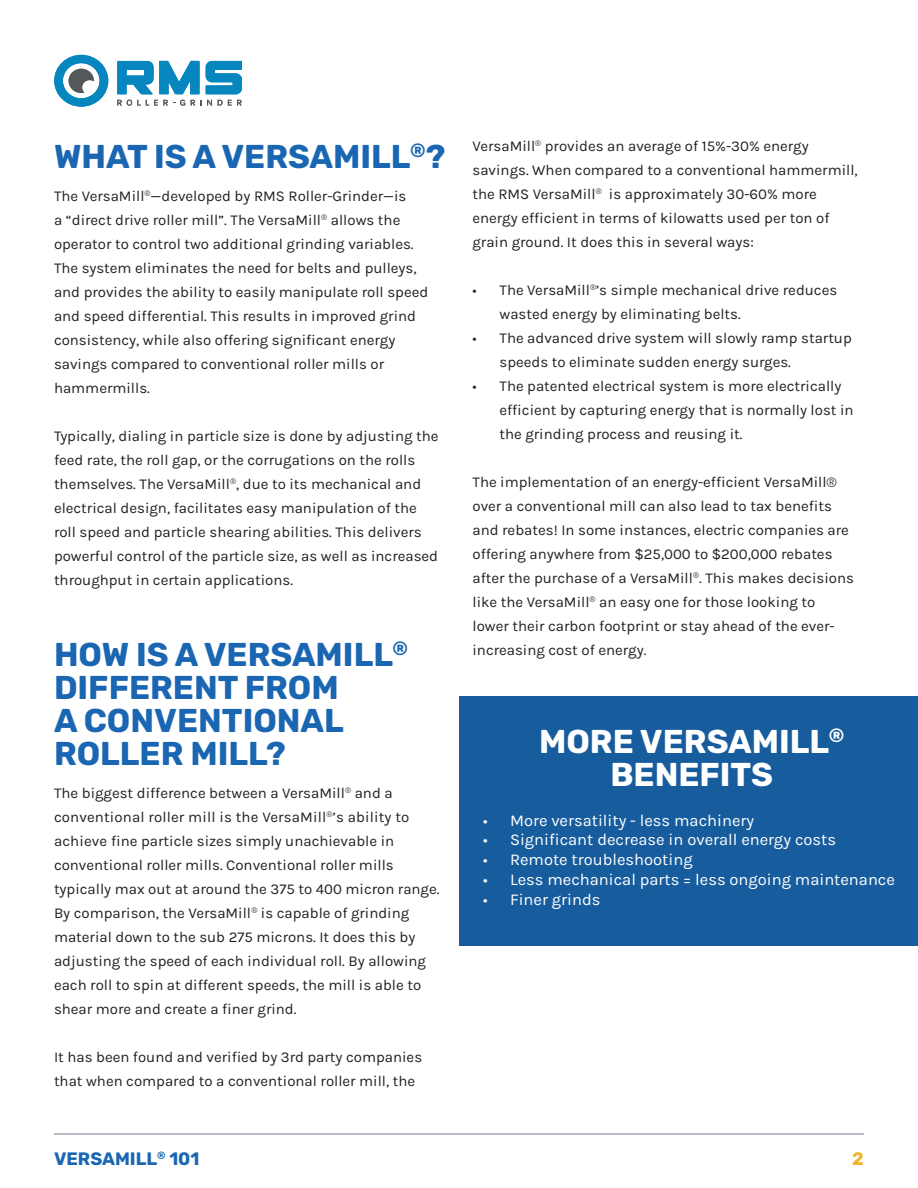
<style>
.page{position:relative;width:918px;height:1188px;background:#fff}
.page>*{position:absolute;margin:0;border:0;box-sizing:border-box;transform-origin:0 0}
.t1{font:700 33px/33px "Rubik";color:#1a66b2}
.t2{font:700 33px/33px "Rubik";color:#fff;text-align:center}
.t3{font:700 18px "Rubik";color:#1a66b2}
.t4{font:700 18px "Rubik";color:#f0b32b}
.t5{font:16.5px "Karla";color:#fff}
.t6{font:15px/24px "Karla";color:#231f20}
</style>
<div class="page">
<svg style="left:54px;top:55px;width:54px;height:52px"></svg>
<svg style="left:117px;top:61px;width:125px;height:45px"></svg>
<hr style="left:54px;top:1134px;width:810px;height:1px;background:#6d7888">
<div style="left:459px;top:697px;width:459px;height:249px;background:#175d9e"></div>
<p class="t1" style="left:54px;top:141px;width:393px">WHAT IS A VERSAMILL<sup>®</sup>?</p>
<p class="t6" style="left:54px;top:184px;width:376px">The VersaMill<sup>®</sup>—developed by RMS Roller-Grinder—is<br>a “direct drive roller mill”. The VersaMill<sup>®</sup> allows the operator to control two additional grinding variables.<br>The system eliminates the need for belts and pulleys, and provides the ability to easily manipulate roll speed and speed differential. This results in improved grind consistency, while also offering significant energy savings compared to conventional roller mills or hammermills.</p>
<p class="t6" style="left:54px;top:424px;width:386px">Typically, dialing in particle size is done by adjusting the feed rate, the roll gap, or the corrugations on the rolls themselves. The VersaMill<sup>®</sup>, due to its mechanical and electrical design, facilitates easy manipulation of the roll speed and particle shearing abilities. This delivers powerful control of the particle size, as well as increased throughput in certain applications.</p>
<p class="t1" style="left:54px;top:639px;width:356px">HOW IS A VERSAMILL<sup>®<br></sup>DIFFERENT FROM<br>A CONVENTIONAL<br>ROLLER MILL?</p>
<p class="t6" style="left:54px;top:781px;width:387px">The biggest difference between a VersaMill<sup>®</sup> and a conventional roller mill is the VersaMill<sup>®</sup>’s ability to achieve fine particle sizes simply unachievable in conventional roller mills. Conventional roller mills typically max out at around the 375 to 400 micron range.<br>By comparison, the VersaMill<sup>®</sup> is capable of grinding material down to the sub 275 microns. It does this by adjusting the speed of each individual roll. By allowing each roll to spin at different speeds, the mill is able to shear more and create a finer grind.</p>
<p class="t6" style="left:54px;top:1045px;width:370px">It has been found and verified by 3rd party companies that when compared to a conventional roller mill, the</p>
<p class="t6" style="left:472px;top:134px;width:387px">VersaMill<sup>®</sup> provides an average of 15%-30% energy savings. When compared to a conventional hammermill, the RMS VersaMill<sup>®</sup> is approximately 30-60% more energy efficient in terms of kilowatts used per ton of grain ground. It does this in several ways:</p>
<p class="t6" style="left:500px;top:278px;width:339px;text-indent:-27px">• The VersaMill<sup>®</sup>’s simple mechanical drive reduces wasted energy by eliminating belts.</p>
<p class="t6" style="left:500px;top:326px;width:354px;text-indent:-27px">• The advanced drive system will slowly ramp startup speeds to eliminate sudden energy surges.</p>
<p class="t6" style="left:500px;top:374px;width:356px;text-indent:-27px">• The patented electrical system is more electrically efficient by capturing energy that is normally lost in the grinding process and reusing it.</p>
<p class="t6" style="left:472px;top:470px;width:383px">The implementation of an energy-efficient VersaMill® over a conventional mill can also lead to tax benefits and rebates! In some instances, electric companies are offering anywhere from $25,000 to $200,000 rebates after the purchase of a VersaMill<sup>®</sup>. This makes decisions like the VersaMill<sup>®</sup> an easy one for those looking to lower their carbon footprint or stay ahead of the ever&shy;increasing cost of energy.</p>
<p class="t2" style="left:539px;top:726px;width:307px">MORE VERSAMILL<sup>®<br></sup>BENEFITS</p>
<p class="t5" style="left:483px;top:810px;width:273px">• More versatility - less machinery</p>
<p class="t5" style="left:483px;top:829px;width:355px">• Significant decrease in overall energy costs</p>
<p class="t5" style="left:483px;top:849px;width:211px">• Remote troubleshooting</p>
<p class="t5" style="left:483px;top:869px;width:413px">• Less mechanical parts = less ongoing maintenance</p>
<p class="t5" style="left:483px;top:889px;width:119px">• Finer grinds</p>
<p class="t3" style="left:54px;top:1148px;width:147px">VERSAMILL<sup>®</sup> 101</p>
<p class="t4" style="left:852px;top:1148px;width:13px">2</p>
</div>
